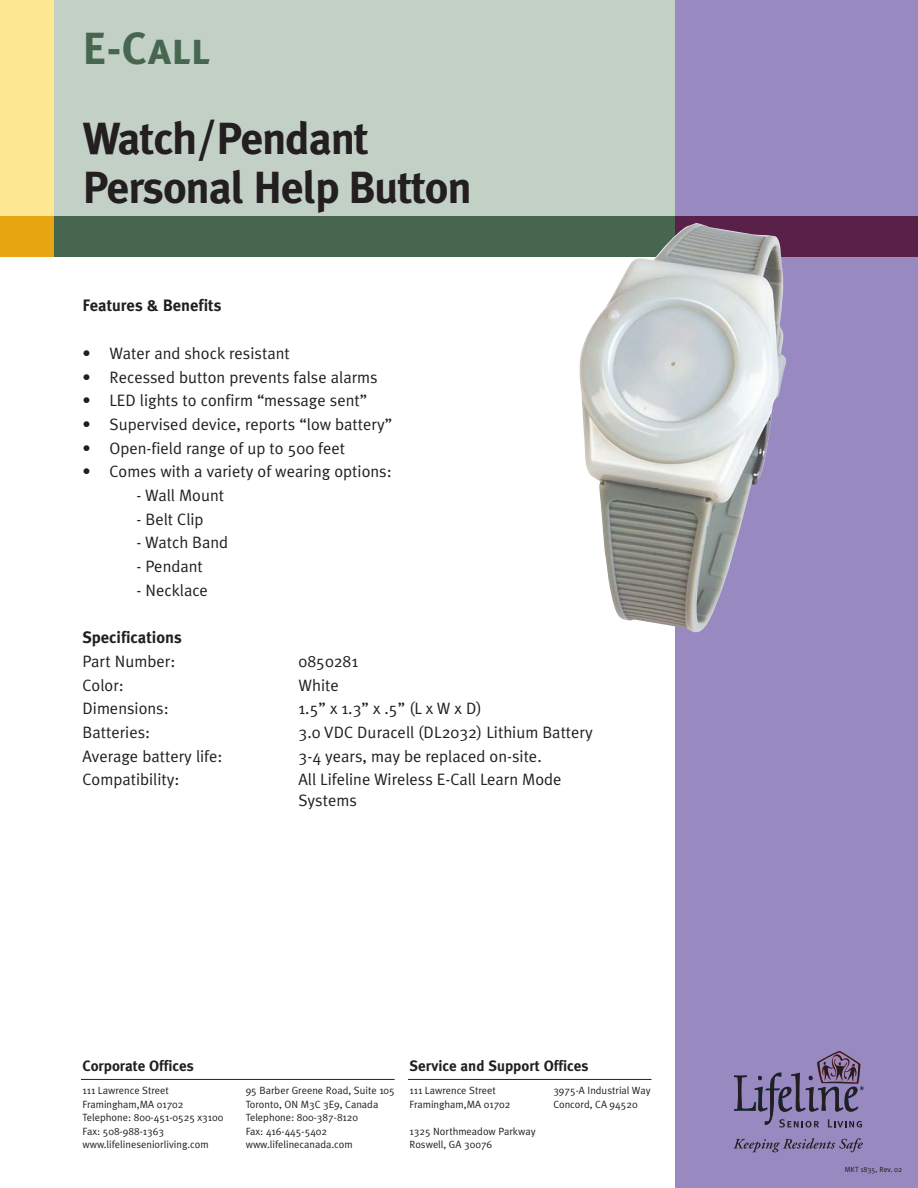
<style>
.page{position:relative;width:918px;height:1188px;background:#fff}
.page>*{position:absolute;margin:0;border:0;box-sizing:border-box;transform-origin:0 0}
.t1{font:700 45px "Meta Plus";letter-spacing:-.025em;color:#231f20}
.t2{font:45px "Meta Plus Bold Caps";color:#476650}
.t3{font:16.5px/21px "Meta Plus Normal";color:#231f20}
.t4{font:700 16.5px "Meta Plus";color:#231f20}
.t5{font:700 15px "Meta Plus";color:#231f20}
.t6{font:10.5px/13.5px "Meta Plus Normal";color:#231f20}
.t7{font:7.5px "Meta Plus Normal";color:#231f20}
</style>
<div class="page">
<div style="left:0;top:0;width:54px;height:257px;background:#ffe894"></div>
<div style="left:0;top:216px;width:54px;height:41px;background:#e7a512"></div>
<div style="left:54px;top:0;width:622px;height:216px;background:#c3d0c6"></div>
<div style="left:54px;top:216px;width:622px;height:41px;background:#476650"></div>
<div style="left:675px;top:0;width:243px;height:1188px;background:#9889c0"></div>
<div style="left:675px;top:216px;width:243px;height:41px;background:#592049"></div>
<hr style="left:81px;top:1079px;width:314px;height:1px;background:#231f20">
<hr style="left:408px;top:1079px;width:243px;height:1px;background:#231f20">
<svg style="left:734px;top:1051px;width:129px;height:77px"></svg>
<svg style="left:733px;top:1138px;width:130px;height:14px"></svg>
<img style="left:579px;top:223px;width:207px;height:410px">
<h1 class="t2" style="left:82px;top:22px;width:129px">E-Call</h1>
<h1 class="t1" style="left:82px;top:112px;width:288px">Watch/Pendant</h1>
<h1 class="t1" style="left:82px;top:161px;width:391px">Personal Help Button</h1>
<p class="t4" style="left:82px;top:296px;width:141px">Features &amp; Benefits</p>
<p class="t3" style="left:82px;top:343px;width:209px">• Water and shock resistant</p>
<p class="t3" style="left:82px;top:366px;width:297px">• Recessed button prevents false alarms</p>
<p class="t3" style="left:82px;top:390px;width:286px">• LED lights to confirm “message sent”</p>
<p class="t3" style="left:82px;top:414px;width:311px">• Supervised device, reports “low battery”</p>
<p class="t3" style="left:82px;top:437px;width:264px">• Open-field range of up to 500 feet</p>
<p class="t3" style="left:82px;top:461px;width:311px">• Comes with a variety of wearing options:</p>
<p class="t3" style="left:136px;top:485px;width:89px">- Wall Mount</p>
<p class="t3" style="left:137px;top:509px;width:69px">- Belt Clip</p>
<p class="t3" style="left:137px;top:532px;width:93px">- Watch Band</p>
<p class="t3" style="left:137px;top:556px;width:68px">- Pendant</p>
<p class="t3" style="left:137px;top:580px;width:73px">- Necklace</p>
<p class="t4" style="left:82px;top:628px;width:101px">Specifications</p>
<p class="t3" style="left:82px;top:651px;width:94px">Part Number:</p>
<p class="t3" style="left:299px;top:651px;width:61px">0850281</p>
<p class="t3" style="left:82px;top:674px;width:43px">Color:</p>
<p class="t3" style="left:299px;top:674px;width:42px">White</p>
<p class="t3" style="left:82px;top:698px;width:88px">Dimensions:</p>
<p class="t3" style="left:299px;top:698px;width:185px">1.5” x 1.3” x .5” (L x W x D)</p>
<p class="t3" style="left:82px;top:722px;width:69px">Batteries:</p>
<p class="t3" style="left:299px;top:722px;width:296px">3.0 VDC Duracell (DL2032) Lithium Battery</p>
<p class="t3" style="left:82px;top:746px;width:141px">Average battery life:</p>
<p class="t3" style="left:299px;top:746px;width:245px">3-4 years, may be replaced on-site.</p>
<p class="t3" style="left:82px;top:769px;width:99px">Compatibility:</p>
<p class="t3" style="left:298px;top:769px;width:265px">All Lifeline Wireless E-Call Learn Mode<br>Systems</p>
<p class="t5" style="left:82px;top:1057px;width:113px">Corporate Offices</p>
<p class="t6" style="left:82px;top:1084px;width:142px">111 Lawrence Street<br>Framingham,MA 01702<br>Telephone: 800-451-0525 x3100<br>Fax: 508-988-1363 www.lifelineseniorliving.com</p>
<p class="t6" style="left:246px;top:1084px;width:151px">95 Barber Greene Road, Suite 105<br>Toronto, ON M3C 3E9, Canada<br>Telephone: 800-387-8120<br>Fax: 416-445-5402 www.lifelinecanada.com</p>
<p class="t5" style="left:409px;top:1057px;width:180px">Service and Support Offices</p>
<p class="t6" style="left:409px;top:1084px;width:103px">111 Lawrence Street<br>Framingham,MA 01702</p>
<p class="t6" style="left:409px;top:1124px;width:128px">1325 Northmeadow Parkway<br>Roswell, GA 30076</p>
<p class="t6" style="left:553px;top:1084px;width:99px">3975-A Industrial Way<br>Concord, CA 94520</p>
<p class="t7" style="left:845px;top:1165px;width:59px">MKT 1835, Rev. 02</p>
</div>
